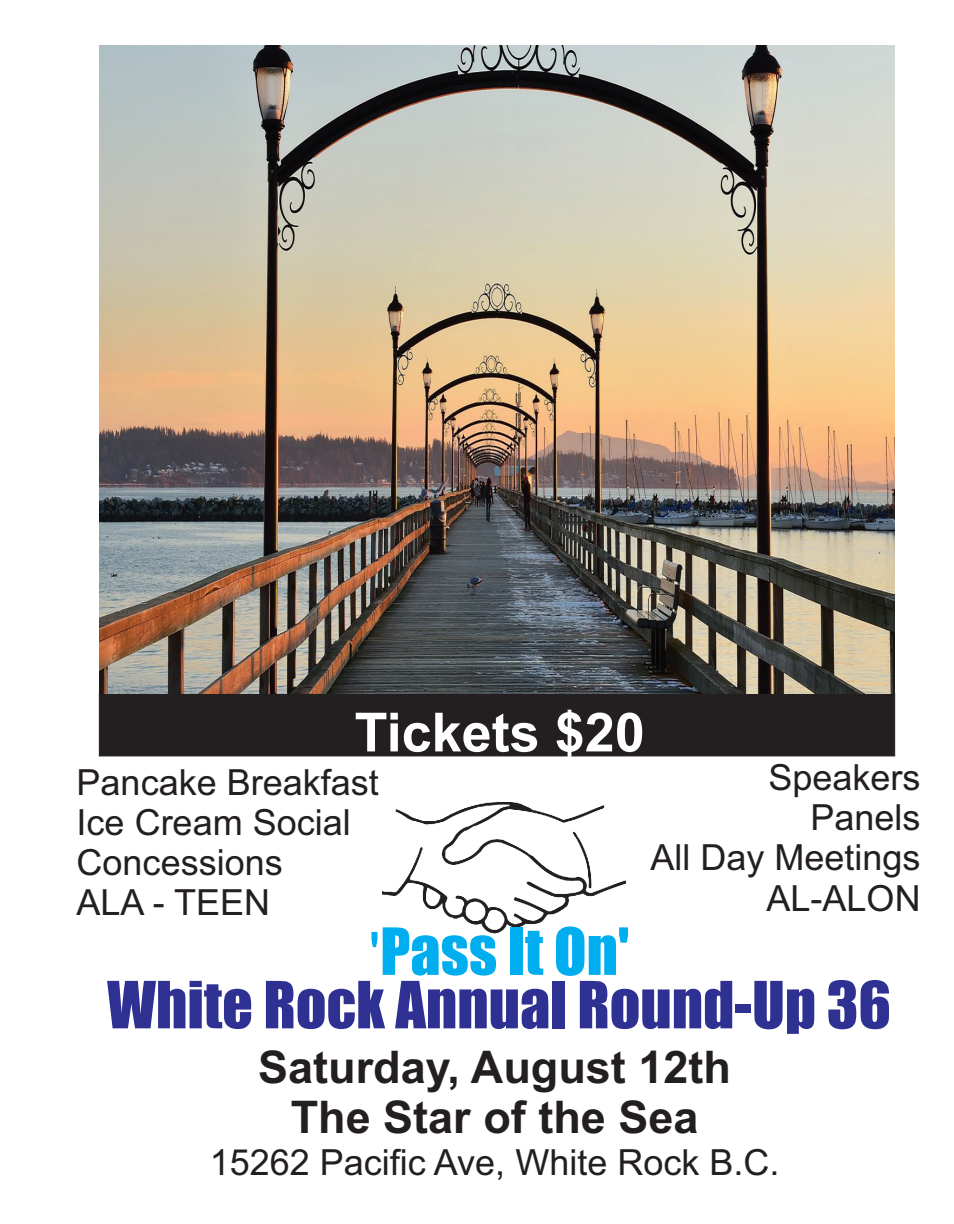
<style>
.page{position:relative;width:954px;height:1224px;background:#fff}
.page>*{position:absolute;margin:0;border:0;box-sizing:border-box;transform-origin:0 0}
.t1{font:60px/53.4px "Impact";color:#2e3092;text-align:center}
.t2{font:700 54px "Arial";color:#fff}
.t3{font:700 45px/50.2px "Arial";color:#231f20;text-align:center}
.t4{font:36px/40.2px "Arial";color:#231f20}
.s1{font-family:"Arial";color:#00aeef}
.s2{color:#00aeef}
</style>
<div class="page">
<div style="left:98px;top:692px;width:797px;height:65px;background:#231f20"></div>
<img style="left:99px;top:46px;width:795px;height:647px">
<img style="left:382px;top:802px;width:243px;height:131px">
<h2 class="t2" style="left:354px;top:712px;width:292px">Tickets $20</h2>
<p class="t4" style="left:77px;top:765px;width:304px">Pancake Breakfast<br>Ice Cream Social<br>Concessions<br>ALA - TEEN</p>
<p class="t4" style="left:650px;top:760px;width:272px;text-align:right">Speakers<br>Panels<br>All Day Meetings<br>AL-ALON</p>
<h1 class="t1" style="left:107px;top:928px;width:785px"><span class="s1">'</span><span class="s2">Pass It On'<br></span>White Rock Annual Round-Up 36</h1>
<p class="t3" style="left:258px;top:1046px;width:474px">Saturday, August 12th<br>The Star of the Sea</p>
<p class="t4" style="left:210px;top:1145px;width:571px">15262 Pacific Ave, White Rock B.C.</p>
</div>
